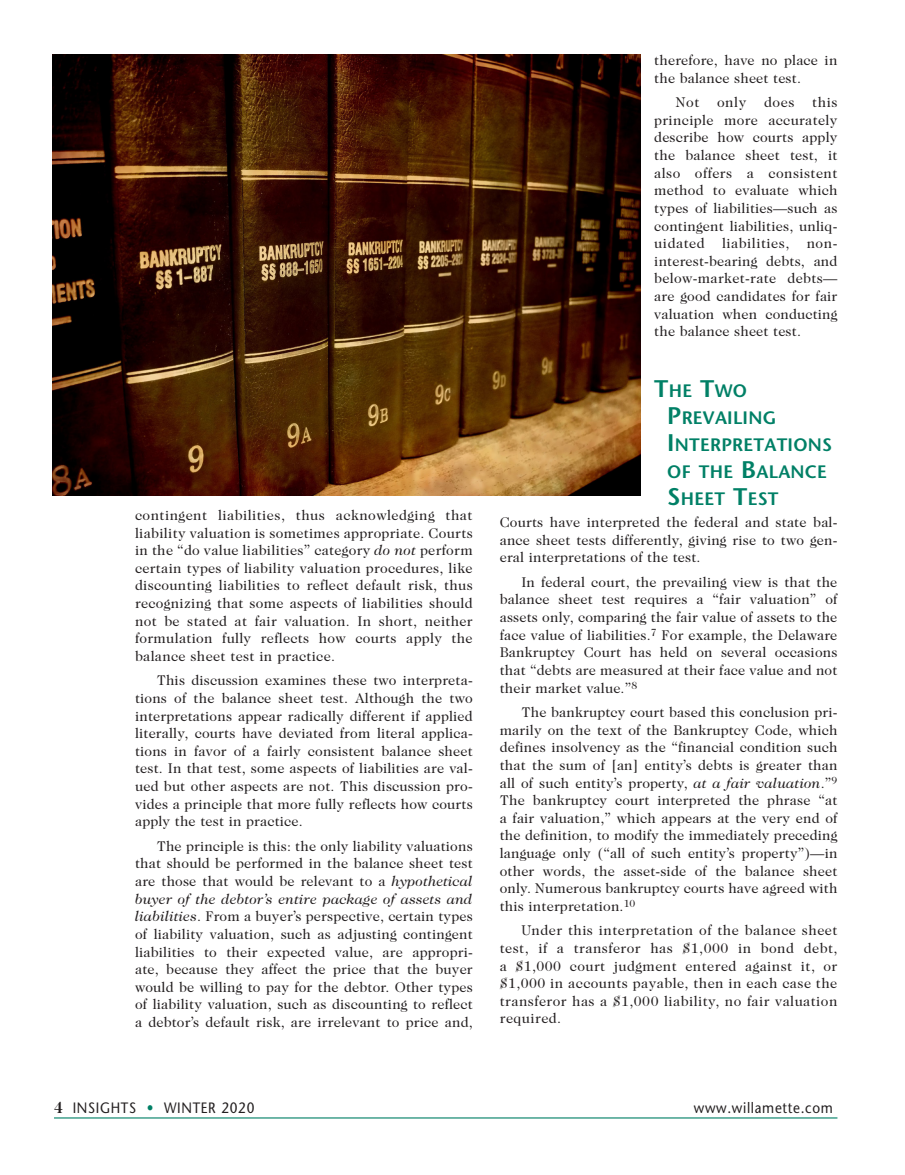
<style>
.page{position:relative;width:905px;height:1175px;background:#fff}
.page>*{position:absolute;margin:0;border:0;box-sizing:border-box;transform-origin:0 0}
.Sub_Heads_Stone{font:600 18px/27px "Stone Sans";letter-spacing:.015em;color:#008066}
.t1{font:15px "Stone Sans";letter-spacing:.05em;color:#231f20;scale:.9 1}
.body{font:14.25px/17.7px "Caslon Two Twenty Four";letter-spacing:.01em;color:#231f20;text-align:justify}
.body__Intro_Paragr{font:14.25px/17.7px "Caslon Two Twenty Four";letter-spacing:.01em;color:#231f20;text-align:justify}
.s1{font-style:italic}
.s2{font-size:24px}
.s3{font-family:"Caslon Two Twenty Four";font-weight:700;font-size:16.5px}
.s4{color:#008066}
</style>
<div class="page">
<hr style="left:54px;top:1117px;width:783px;height:1px;background:#008066">
<img style="left:52px;top:54px;width:588px;height:441px">
<p class="body" style="left:135px;top:506px;width:339px">contingent liabilities, thus acknowledging that liability valuation is sometimes appropriate. Courts in the “do value liabilities” category <span class="s1">do not</span> perform certain types of liability valuation procedures, like discounting liabilities to reflect default risk, thus recognizing that some aspects of liabilities should not be stated at fair valuation. In short, neither formulation fully reflects how courts apply the balance sheet test in practice.</p>
<p class="body" style="left:135px;top:671px;width:339px;text-indent:22px">This discussion examines these two interpreta&shy;tions of the balance sheet test. Although the two interpretations appear radically different if applied literally, courts have deviated from literal applica&shy;tions in favor of a fairly consistent balance sheet test. In that test, some aspects of liabilities are val&shy;ued but other aspects are not. This discussion pro&shy;vides a principle that more fully reflects how courts apply the test in practice.</p>
<p class="body" style="left:135px;top:837px;width:339px;text-indent:22px">The principle is this: the only liability valuations that should be performed in the balance sheet test are those that would be relevant to a <span class="s1">hypothetical buyer of the debtor’s entire package of assets and liabilities</span>. From a buyer’s perspective, certain types of liability valuation, such as adjusting contingent liabilities to their expected value, are appropri&shy;ate, because they affect the price that the buyer would be willing to pay for the debtor. Other types of liability valuation, such as discounting to reflect a debtor’s default risk, are irrelevant to price and,</p>
<p class="body" style="left:654px;top:51px;width:185px">therefore, have no place in the balance sheet test.</p>
<p class="body" style="left:654px;top:93px;width:185px;text-indent:22px">Not only does this principle more accurately describe how courts apply the balance sheet test, it also offers a consistent method to evaluate which types of liabilities—such as contingent liabilities, unliq&shy;uidated liabilities, non&shy;interest-bearing debts, and below-market-rate debts— are good candidates for fair valuation when conducting the balance sheet test.</p>
<p class="Sub_Heads_Stone" style="left:667px;top:377px;width:166px;text-indent:-13px"><span class="s2">T</span>HE <span class="s2">T</span>WO<br><span class="s2">P</span>REVAI LI NG<br><span class="s2">I</span>NTERPRETATI ONS<br>OF THE <span class="s2">B</span>ALANCE<br><span class="s2">S</span>HEET <span class="s2">T</span>EST</p>
<p class="body__Intro_Paragr" style="left:500px;top:513px;width:339px">Courts have interpreted the federal and state bal&shy;ance sheet tests differently, giving rise to two gen&shy;eral interpretations of the test.</p>
<p class="body" style="left:500px;top:573px;width:339px;text-indent:22px">In federal court, the prevailing view is that the balance sheet test requires a “fair valuation” of assets only, comparing the fair value of assets to the face value of liabilities.<sup>7</sup> For example, the Delaware Bankruptcy Court has held on several occasions that “debts are measured at their face value and not their market value.”<sup>8</sup></p>
<p class="body" style="left:500px;top:703px;width:339px;text-indent:22px">The bankruptcy court based this conclusion pri&shy;marily on the text of the Bankruptcy Code, which defines insolvency as the “financial condition such that the sum of [an] entity’s debts is greater than all of such entity’s property, <span class="s1">at a fair valuation</span>.”<sup>9<br></sup>The bankruptcy court interpreted the phrase “at a fair valuation,” which appears at the very end of the definition, to modify the immediately preceding language only (“all of such entity’s property”)—in other words, the asset-side of the balance sheet only. Numerous bankruptcy courts have agreed with this interpretation.<sup>10</sup></p>
<p class="body" style="left:500px;top:921px;width:339px;text-indent:22px">Under this interpretation of the balance sheet test, if a transferor has $1,000 in bond debt, a $1,000 court judgment entered against it, or $1,000 in accounts payable, then in each case the transferor has a $1,000 liability, no fair valuation required.</p>
<p class="t1" style="left:54px;top:1098px;width:224px"><span class="s3">4</span> INSIGHTS <span class="s4">•</span> WINTER 2020</p>
<p class="t1" style="left:693px;top:1098px;width:156px">www.willamette.com</p>
</div>
